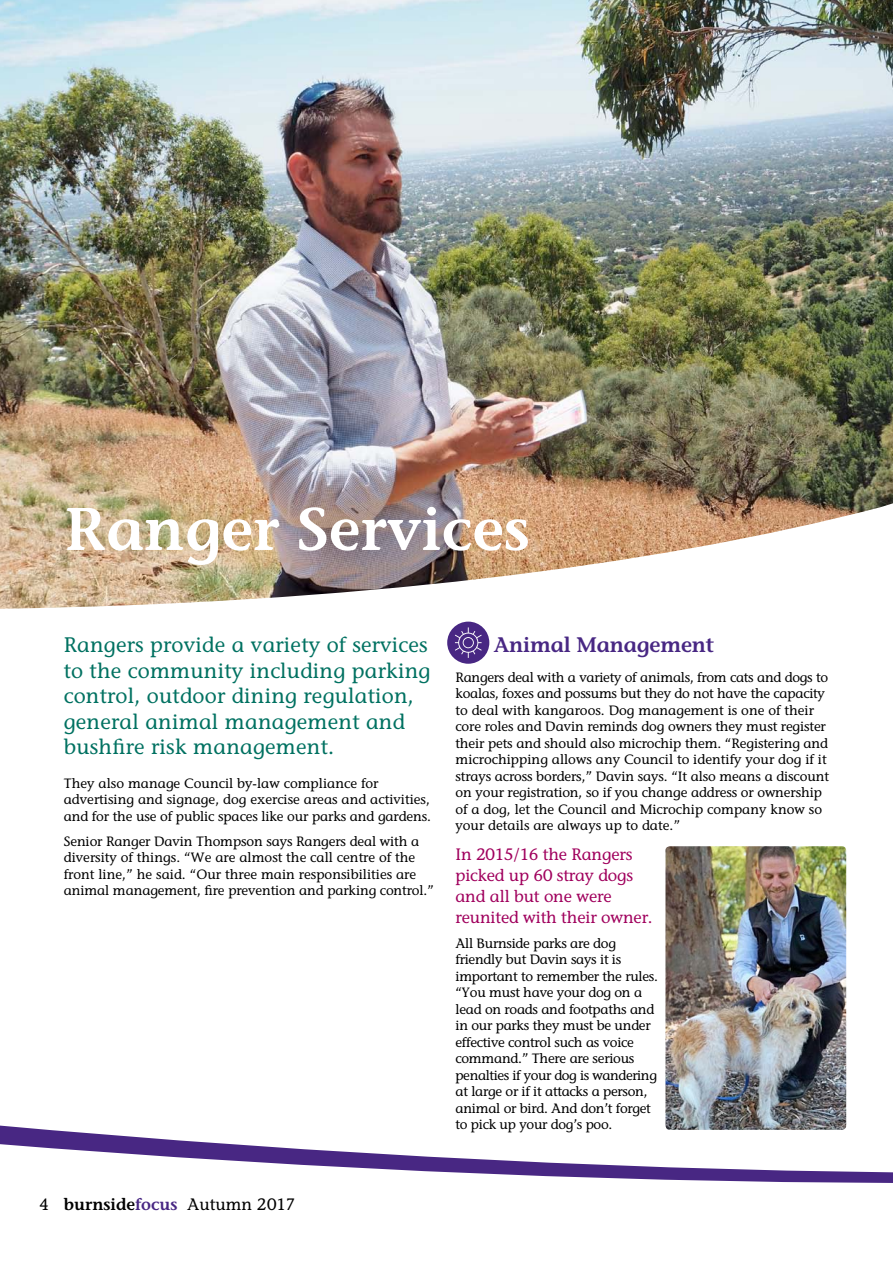
<style>
.page{position:relative;width:893px;height:1263px;background:#fff}
.page>*{position:absolute;margin:0;border:0;box-sizing:border-box;transform-origin:0 0}
.t1{font:600 60px "Stone Informal";color:#fff}
.t2{font:21px/25.5px "Stone Informal";letter-spacing:.01em;color:#007161}
.t3{font:600 21px "Stone Informal";letter-spacing:-.01em;color:#482783}
.t4{font:16.5px/21px "Stone Informal";letter-spacing:-.01em;color:#a0005d}
.t5{font:16.5px "Stone Informal";color:#000}
.t6{font:13.5px/16.5px "Stone Informal";letter-spacing:-.01em;color:#000}
.s1{font-weight:600}
.s2{font-weight:600;color:#482783}
</style>
<div class="page">
<img style="left:0;top:0;width:893px;height:609px">
<div style="left:447px;top:622px;width:42px;height:42px;background:#482783;border-radius:50%"></div>
<svg style="left:455px;top:627px;width:27px;height:31px"></svg>
<img style="left:665px;top:846px;width:181px;height:278px">
<svg style="left:0;top:1124px;width:893px;height:59px"></svg>
<h1 class="t1" style="left:64px;top:492px;width:467px">Ranger Services</h1>
<h2 class="t2" style="left:64px;top:632px;width:368px">Rangers provide a variety of services to the community including parking control, outdoor dining regulation, general animal management and bushfire risk management.</h2>
<p class="t6" style="left:64px;top:775px;width:369px">They also manage Council by-law compliance for advertising and signage, dog exercise areas and activities, and for the use of public spaces like our parks and gardens.</p>
<p class="t6" style="left:64px;top:833px;width:372px">Senior Ranger Davin Thompson says Rangers deal with a diversity of things. “We are almost the call centre of the front line,” he said. “Our three main responsibilities are animal management, fire prevention and parking control.”</p>
<h2 class="t3" style="left:494px;top:632px;width:222px">Animal Management</h2>
<p class="t6" style="left:455px;top:669px;width:375px">Rangers deal with a variety of animals, from cats and dogs to koalas, foxes and possums but they do not have the capacity to deal with kangaroos. Dog management is one of their core roles and Davin reminds dog owners they must register their pets and should also microchip them. “Registering and microchipping allows any Council to identify your dog if it strays across borders,” Davin says. “It also means a discount on your registration, so if you change address or ownership of a dog, let the Council and Microchip company know so your details are always up to date.”</p>
<p class="t4" style="left:455px;top:843px;width:199px">In 2015/16 the Rangers picked up 60 stray dogs and all but one were reunited with their owner.</p>
<p class="t6" style="left:455px;top:935px;width:204px">All Burnside parks are dog friendly but Davin says it is important to remember the rules. “You must have your dog on a lead on roads and footpaths and in our parks they must be under effective control such as voice command.” There are serious penalties if your dog is wandering at large or if it attacks a person, animal or bird. And don’t forget to pick up your dog’s poo.</p>
<p class="t5" style="left:40px;top:1194px;width:257px">4 <span class="s1">burnside</span><span class="s2">focus</span> Autumn 2017</p>
</div>
